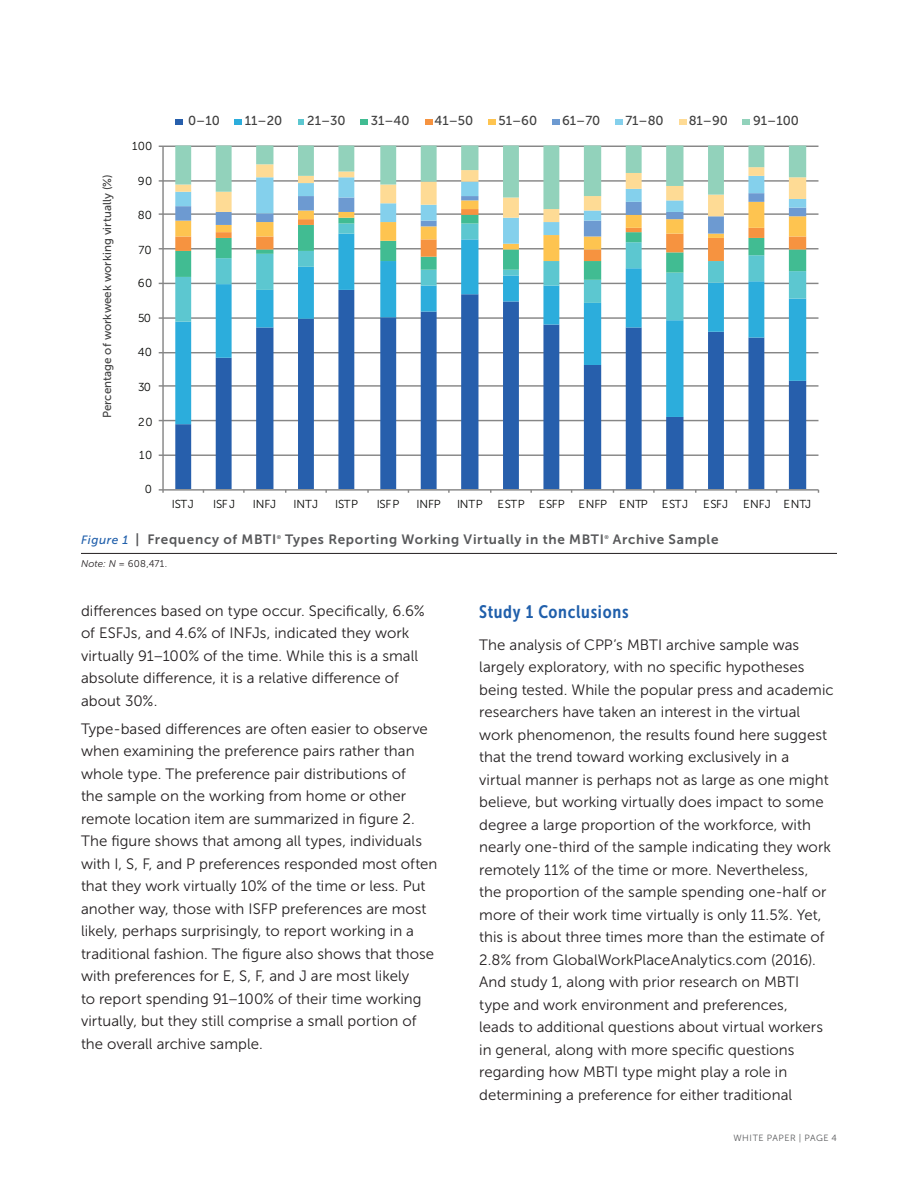
<style>
.page{position:relative;width:918px;height:1188px;background:#fff}
.page>*{position:absolute;margin:0;border:0;box-sizing:border-box;transform-origin:0 0}
.t1{font:18px "Museo Sans Cond 700";letter-spacing:.04em;color:#205fab}
.t2{font:15px/22.5px "Museo Sans 300";letter-spacing:.005em;color:#231f20}
.t3{font:13.5px "Museo Sans 700";letter-spacing:.045em;color:#57585a}
.t4{font:13.05px "Museo Sans 500";color:#404040}
.t5{font:11.55px "Museo Sans 300";letter-spacing:-.005em;color:#040503}
.t6{font:11.55px "Museo Sans 500";color:#404040}
.t7{font:9.75px "Museo Sans 300";letter-spacing:.015em;color:#231f20}
.t8{font:9px "Museo Sans 300";letter-spacing:.06em;color:#57585a}
.t9{font:5.4px "Museo Sans 700";color:#57585a}
.s1{font-family:"Museo Sans 500";font-style:italic;font-size:12px;color:#205fab}
.s2{font-style:italic}
</style>
<div class="page">
<hr style="left:81px;top:553px;width:756px;height:1px;background:#231f20">
<hr style="left:163px;top:455px;width:655px;height:1px;background:#868686">
<hr style="left:163px;top:420px;width:655px;height:1px;background:#868686">
<hr style="left:163px;top:385px;width:655px;height:2px;background:#868686">
<hr style="left:163px;top:352px;width:655px;height:1px;background:#868686">
<hr style="left:163px;top:317px;width:655px;height:2px;background:#868686">
<hr style="left:163px;top:283px;width:655px;height:1px;background:#868686">
<hr style="left:163px;top:248px;width:655px;height:1px;background:#868686">
<hr style="left:163px;top:213px;width:655px;height:2px;background:#868686">
<hr style="left:163px;top:180px;width:655px;height:2px;background:#868686">
<hr style="left:163px;top:146px;width:655px;height:1px;background:#868686">
<svg style="left:175px;top:424px;width:631px;height:65px"></svg>
<svg style="left:175px;top:322px;width:631px;height:102px"></svg>
<svg style="left:175px;top:280px;width:631px;height:42px"></svg>
<svg style="left:175px;top:146px;width:631px;height:134px"></svg>
<hr style="left:162px;top:146px;width:2px;height:344px;background:#868686">
<hr style="left:163px;top:489px;width:655px;height:2px;background:#868686">
<svg style="left:159px;top:489px;width:5px;height:4px"></svg>
<div style="left:175px;top:120px;width:8px;height:5px;background:#275fac"></div>
<div style="left:234px;top:120px;width:8px;height:5px;background:#2caddc"></div>
<svg style="left:298px;top:120px;width:6px;height:5px"></svg>
<svg style="left:360px;top:120px;width:7px;height:5px"></svg>
<svg style="left:425px;top:120px;width:7px;height:5px"></svg>
<svg style="left:489px;top:120px;width:7px;height:5px"></svg>
<svg style="left:552px;top:120px;width:7px;height:5px"></svg>
<svg style="left:616px;top:120px;width:7px;height:5px"></svg>
<svg style="left:679px;top:120px;width:7px;height:5px"></svg>
<svg style="left:743px;top:120px;width:7px;height:5px"></svg>
<p class="t6" style="left:101px;top:418px;width:245px;rotate:-90deg">Percentage of workweek working virtually (%)</p>
<p class="t5" style="left:132px;top:140px;width:22px">100</p>
<p class="t5" style="left:138px;top:174px;width:16px">90</p>
<p class="t5" style="left:138px;top:209px;width:16px">80</p>
<p class="t5" style="left:139px;top:244px;width:14px">70</p>
<p class="t5" style="left:138px;top:277px;width:16px">60</p>
<p class="t5" style="left:138px;top:311px;width:14px">50</p>
<p class="t5" style="left:138px;top:346px;width:16px">40</p>
<p class="t5" style="left:138px;top:381px;width:14px">30</p>
<p class="t5" style="left:138px;top:415px;width:16px">20</p>
<p class="t5" style="left:139px;top:449px;width:14px">10</p>
<p class="t5" style="left:145px;top:483px;width:9px">0</p>
<p class="t4" style="left:188px;top:114px;width:33px">0–10</p>
<p class="t4" style="left:245px;top:114px;width:39px">11–20</p>
<p class="t4" style="left:307px;top:114px;width:40px">21–30</p>
<p class="t4" style="left:371px;top:114px;width:40px">31–40</p>
<p class="t4" style="left:435px;top:114px;width:40px">41–50</p>
<p class="t4" style="left:498px;top:114px;width:40px">51–60</p>
<p class="t4" style="left:562px;top:114px;width:40px">61–70</p>
<p class="t4" style="left:625px;top:114px;width:40px">71–80</p>
<p class="t4" style="left:689px;top:114px;width:41px">81–90</p>
<p class="t4" style="left:753px;top:114px;width:47px">91–100</p>
<p class="t5" style="left:172px;top:498px;width:23px">ISTJ</p>
<p class="t5" style="left:213px;top:498px;width:23px">ISF J</p>
<p class="t5" style="left:253px;top:498px;width:25px">INFJ</p>
<p class="t5" style="left:294px;top:498px;width:26px">INTJ</p>
<p class="t5" style="left:335px;top:498px;width:24px">ISTP</p>
<p class="t5" style="left:377px;top:498px;width:24px">ISFP</p>
<p class="t5" style="left:416px;top:498px;width:26px">INFP</p>
<p class="t5" style="left:457px;top:498px;width:27px">INTP</p>
<p class="t5" style="left:498px;top:498px;width:192px">ESTP ESFP ENFP ENTP ESTJ</p>
<p class="t5" style="left:703px;top:498px;width:26px">ESFJ</p>
<p class="t5" style="left:743px;top:498px;width:70px">ENFJ ENTJ</p>
<p class="t3" style="left:81px;top:532px;width:197px"><span class="s1">Figure 1</span> | Frequency of MBTI</p>
<p class="t9" style="left:277px;top:534px;width:6px">®</p>
<p class="t3" style="left:285px;top:532px;width:320px">Types Reporting Working Virtually in the MBTI</p>
<p class="t9" style="left:605px;top:534px;width:6px">®</p>
<p class="t3" style="left:613px;top:532px;width:107px">Archive Sample</p>
<p class="t7" style="left:81px;top:558px;width:88px"><span class="s2">Note: N</span> = 608,471.</p>
<p class="t1" style="left:479px;top:602px;width:151px">Study 1 Conclusions</p>
<p class="t2" style="left:479px;top:633px;width:356px">The analysis of CPP’s MBTI archive sample was largely exploratory, with no specific hypotheses being tested. While the popular press and academic researchers have taken an interest in the virtual work phenomenon, the results found here suggest that the trend toward working exclusively in a virtual manner is perhaps not as large as one might believe, but working virtually does impact to some degree a large proportion of the workforce, with nearly one-third of the sample indicating they work remotely 11% of the time or more. Nevertheless, the proportion of the sample spending one-half or more of their work time virtually is only 11.5%. Yet, this is about three times more than the estimate of 2.8% from GlobalWorkPlaceAnalytics.com (2016).<br>And study 1, along with prior research on MBTI<br>type and work environment and preferences,<br>leads to additional questions about virtual workers in general, along with more specific questions regarding how MBTI type might play a role in determining a preference for either traditional</p>
<p class="t2" style="left:81px;top:599px;width:345px">differences based on type occur. Specifically, 6.6% of ESFJs, and 4.6% of INFJs, indicated they work virtually 91–100% of the time. While this is a small absolute difference, it is a relative difference of about 30%.</p>
<p class="t2" style="left:81px;top:717px;width:358px">Type-based differences are often easier to observe when examining the preference pairs rather than whole type. The preference pair distributions of<br>the sample on the working from home or other remote location item are summarized in figure 2.<br>The figure shows that among all types, individuals with I, S, F, and P preferences responded most often that they work virtually 10% of the time or less. Put another way, those with ISFP preferences are most likely, perhaps surprisingly, to report working in a traditional fashion. The figure also shows that those with preferences for E, S, F, and J are most likely<br>to report spending 91–100% of their time working virtually, but they still comprise a small portion of the overall archive sample.</p>
<p class="t8" style="left:733px;top:1133px;width:105px">WHITE PAPER | PAGE 4</p>
</div>
